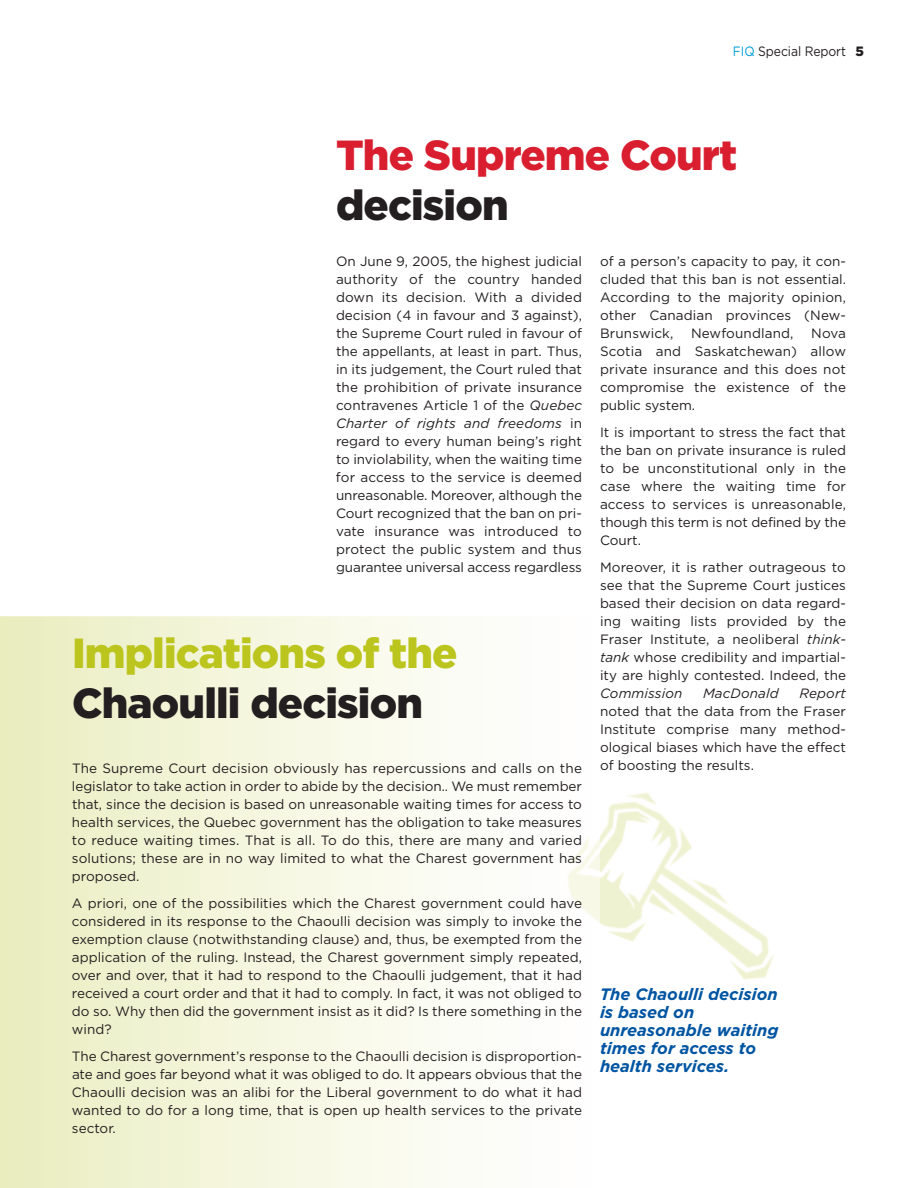
<style>
.page{position:relative;width:918px;height:1188px;background:#fff}
.page>*{position:absolute;margin:0;border:0;box-sizing:border-box;transform-origin:0 0}
.t1{font:900 42px "Gotham";letter-spacing:-.02em;color:#231f20}
.t2{font:900 42px "Gotham";letter-spacing:-.02em;color:#bbc51e}
.t3{font:900 42px "Gotham";letter-spacing:-.02em;color:#d91e2f}
.t4{font:italic 700 16.5px/18px "Gotham";color:#0155a2}
.t5{font:13.5px/18px "Gotham";color:#231f20;text-align:justify}
.t6{font:italic 13.5px "Gotham";letter-spacing:.01em;color:#231f20}
.t7{font:13.5px "Gotham";color:#231f20;scale:.9 1}
.s1{color:#009fda}
.s2{font-weight:900}
.s3{font-style:italic}
</style>
<div class="page">
<img style="left:600px;top:793px;width:174px;height:187px">
<img style="left:567px;top:837px;width:33px;height:87px">
<p class="t7" style="left:733px;top:43px;width:147px"><span class="s1">FIQ</span> Special Report <span class="s2">5</span></p>
<h1 class="t3" style="left:336px;top:130px;width:403px">The Supreme Court</h1>
<h1 class="t1" style="left:336px;top:181px;width:174px">decision</h1>
<p class="t5" style="left:336px;top:252px;width:248px">On June 9, 2005, the highest judicial authority of the country handed down its decision. With a divided decision (4 in favour and 3 against), the Supreme Court ruled in favour of the appellants, at least in part. Thus, in its judgement, the Court ruled that the prohibition of private insurance contravenes Article 1 of the <span class="s3">Quebec Charter of rights and freedoms</span> in regard to every human being’s right to inviolability, when the waiting time for access to the service is deemed unreasonable. Moreover, although the Court recognized that the ban on pri&shy;vate insurance was introduced to protect the public system and thus guarantee universal access regardless</p>
<p class="t5" style="left:600px;top:252px;width:248px">of a person’s capacity to pay, it con&shy;cluded that this ban is not essential.<br>According to the majority opinion, other Canadian provinces (New-Brunswick,</p>
<p class="t5" style="left:691px;top:324px;width:104px">Newfoundland,</p>
<p class="t5" style="left:600px;top:324px;width:248px;text-indent:211px">Nova Scotia and Saskatchewan) allow private insurance and this does not compromise the existence of the public system.</p>
<p class="t5" style="left:600px;top:423px;width:248px">It is important to stress the fact that the ban on private insurance is ruled to be unconstitutional only in the case where the waiting time for access to services is unreasonable, though this term is not defined by the Court.</p>
<p class="t5" style="left:600px;top:558px;width:248px">Moreover, it is rather outrageous to see that the Supreme Court justices based their decision on data regard&shy;ing waiting lists provided by the Fraser Institute, a neoliberal <span class="s3">think&shy;tank</span> whose credibility and impartial&shy;ity are highly contested. Indeed, the</p>
<p class="t6" style="left:600px;top:685px;width:84px">Commission</p>
<p class="t6" style="left:703px;top:685px;width:77px">MacDonald</p>
<p class="t6" style="left:799px;top:685px;width:48px">Report</p>
<p class="t5" style="left:600px;top:702px;width:248px">noted that the data from the Fraser Institute comprise many method&shy;ological biases which have the effect of boosting the results.</p>
<h1 class="t2" style="left:72px;top:629px;width:387px">Implications of the</h1>
<h1 class="t1" style="left:72px;top:679px;width:353px">Chaoulli decision</h1>
<p class="t5" style="left:72px;top:759px;width:512px">The Supreme Court decision obviously has repercussions and calls on the legislator to take action in order to abide by the decision.. We must remember that, since the decision is based on unreasonable waiting times for access to health services, the Quebec government has the obligation to take measures to reduce waiting times. That is all. To do this, there are many and varied solutions; these are in no way limited to what the Charest government has proposed.</p>
<p class="t5" style="left:72px;top:894px;width:512px">A priori, one of the possibilities which the Charest government could have considered in its response to the Chaoulli decision was simply to invoke the exemption clause (notwithstanding clause) and, thus, be exempted from the application of the ruling. Instead, the Charest government simply repeated, over and over, that it had to respond to the Chaoulli judgement, that it had received a court order and that it had to comply. In fact, it was not obliged to do so. Why then did the government insist as it did? Is there something in the wind?</p>
<p class="t5" style="left:72px;top:1047px;width:512px">The Charest government’s response to the Chaoulli decision is disproportion&shy;ate and goes far beyond what it was obliged to do. It appears obvious that the Chaoulli decision was an alibi for the Liberal government to do what it had wanted to do for a long time, that is open up health services to the private sector.</p>
<p class="t4" style="left:600px;top:985px;width:180px">The Chaoulli decision is based on unreasonable waiting times for access to health services.</p>
</div>
